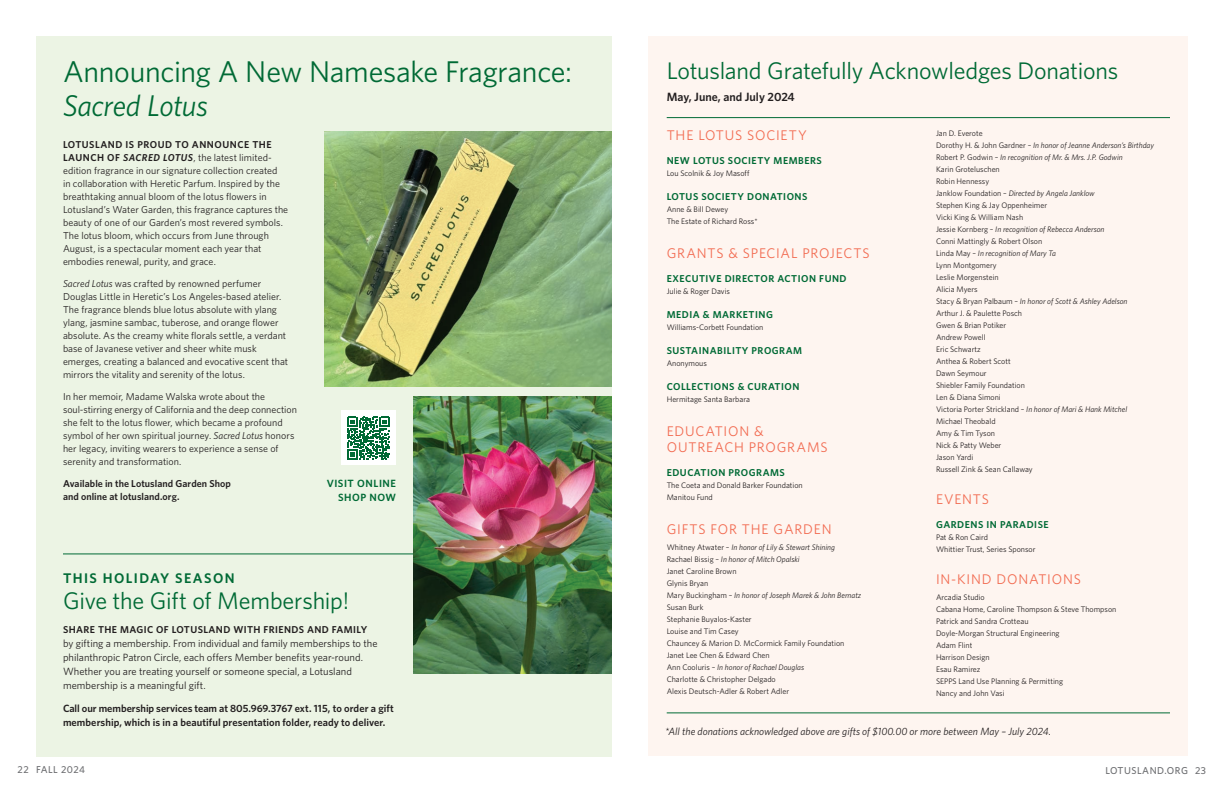
<style>
.page{position:relative;width:1224px;height:792px;background:#fff}
.page>*{position:absolute;margin:0;border:0;box-sizing:border-box;transform-origin:0 0}
.t1{font:30px "Whitney";letter-spacing:-.01em;color:#006a35}
.t2{font:italic 30px "Whitney";letter-spacing:-.015em;color:#006a35}
.t3{font:24px "Whitney";letter-spacing:-.01em;color:#006a35}
.t4{font:14px/16px "Whitney";letter-spacing:.055em;color:#f26b51}
.t5{font:600 14px "Whitney";letter-spacing:.1em;color:#006a35}
.t6{font:600 12px "Whitney";color:#231f20}
.t7{font:10.5px/14px "Whitney";color:#231f20}
.t8{font:600 10.5px/14px "Whitney";color:#231f20}
.t9{font:italic 10.5px "Whitney";color:#231f20}
.t10{font:600 10.5px/14px "Whitney";letter-spacing:.05em;color:#006a35;text-align:right}
.t11{font:10px/13px "Whitney";letter-spacing:.005em;color:#231f20}
.t12{font:600 10px "Whitney";letter-spacing:.05em;color:#006a35}
.t13{font:600 10px/13px "Whitney";letter-spacing:.01em;color:#231f20}
.t14{font:600 10px "Whitney";letter-spacing:.04em;color:#231f20}
.t15{font:500 10px "Whitney";letter-spacing:.05em;color:#6d6e71}
.t16{font:8px/12px "Whitney";color:#231f20}
.s1{font-style:italic}
.s2{font-weight:600}
.s3{font-weight:600;font-style:italic}
</style>
<div class="page">
<div style="left:648px;top:36px;width:540px;height:720px;background:#fef5f0"></div>
<div style="left:36px;top:36px;width:576px;height:721px;background:#ecf4e4"></div>
<hr style="left:667px;top:117px;width:503px;height:1px;background:#006a35">
<hr style="left:667px;top:713px;width:503px;height:1px;background:#006a35">
<img style="left:324px;top:132px;width:288px;height:255px">
<hr style="left:63px;top:554px;width:500px;height:1px;background:#006a35">
<div style="left:341px;top:411px;width:55px;height:54px;background:#fff"></div>
<svg style="left:347px;top:417px;width:43px;height:42px"></svg>
<img style="left:413px;top:397px;width:199px;height:277px">
<h1 class="t1" style="left:63px;top:58px;width:510px">Announcing A New Namesake Fragrance:</h1>
<h1 class="t2" style="left:63px;top:92px;width:146px">Sacred Lotus</h1>
<h2 class="t3" style="left:667px;top:59px;width:453px">Lotusland Gratefully Acknowledges Donations</h2>
<h3 class="t6" style="left:667px;top:92px;width:130px">May, June, and July 2024</h3>
<p class="t16" style="left:936px;top:128px;width:220px">Jan D. Everote<br>Dorothy H. &amp; John Gardner – <span class="s1">In honor of Jeanne Anderson’s Birthday<br></span>Robert P. Godwin – <span class="s1">In recognition of Mr. &amp; Mrs. J.P. Godwin<br></span>Karin Groteluschen<br>Robin Hennessy<br>Janklow Foundation – <span class="s1">Directed by Angela Janklow<br></span>Stephen King &amp; Jay Oppenheimer<br>Vicki King &amp; William Nash<br>Jessie Kornberg – <span class="s1">In recognition of Rebecca Anderson<br></span>Conni Mattingly &amp; Robert Olson<br>Linda May – <span class="s1">In recognition of Mary Ta<br></span>Lynn Montgomery<br>Leslie Morgenstein<br>Alicia Myers<br>Stacy &amp; Bryan Palbaum – <span class="s1">In honor of Scott &amp; Ashley Adelson<br></span>Arthur J. &amp; Paulette Posch<br>Gwen &amp; Brian Potiker<br>Andrew Powell<br>Eric Schwartz<br>Anthea &amp; Robert Scott<br>Dawn Seymour<br>Shiebler Family Foundation<br>Len &amp; Diana Simoni<br>Victoria Porter Strickland – <span class="s1">In honor of Mari &amp; Hank Mitchel<br></span>Michael Theobald<br>Amy &amp; Tim Tyson<br>Nick &amp; Patty Weber<br>Jason Yardi<br>Russell Zink &amp; Sean Callaway</p>
<h3 class="t4" style="left:936px;top:492px;width:54px">EVENTS</h3>
<p class="t12" style="left:936px;top:520px;width:114px">GARDENS IN PARADISE</p>
<p class="t16" style="left:936px;top:532px;width:101px">Pat &amp; Ron Caird<br>Whittier Trust, Series Sponsor</p>
<h3 class="t4" style="left:936px;top:572px;width:146px">IN-KIND DONATIONS</h3>
<p class="t16" style="left:936px;top:592px;width:182px">Arcadia Studio<br>Cabana Home, Caroline Thompson &amp; Steve Thompson<br>Patrick and Sandra Crotteau<br>Doyle-Morgan Structural Engineering<br>Adam Flint<br>Harrison Design<br>Esau Ramirez<br>SEPPS Land Use Planning &amp; Permitting<br>Nancy and John Vasi</p>
<h3 class="t4" style="left:667px;top:128px;width:142px">THE LOTUS SOCIETY</h3>
<p class="t12" style="left:667px;top:156px;width:157px">NEW LOTUS SOCIETY MEMBERS</p>
<p class="t16" style="left:667px;top:168px;width:84px">Lou Scolnik &amp; Joy Masoff</p>
<p class="t12" style="left:667px;top:192px;width:142px">LOTUS SOCIETY DONATIONS</p>
<p class="t16" style="left:667px;top:204px;width:92px">Anne &amp; Bill Dewey<br>The Estate of Richard Ross*</p>
<h3 class="t4" style="left:667px;top:246px;width:204px">GRANTS &amp; SPECIAL PROJECTS</h3>
<p class="t12" style="left:667px;top:274px;width:181px">EXECUTIVE DIRECTOR ACTION FUND</p>
<p class="t16" style="left:667px;top:286px;width:65px">Julie &amp; Roger Davis</p>
<p class="t12" style="left:667px;top:310px;width:108px">MEDIA &amp; MARKETING</p>
<p class="t16" style="left:667px;top:322px;width:98px">Williams-Corbett Foundation</p>
<p class="t12" style="left:667px;top:346px;width:137px">SUSTAINABILITY PROGRAM</p>
<p class="t16" style="left:667px;top:358px;width:42px">Anonymous</p>
<p class="t12" style="left:667px;top:382px;width:134px">COLLECTIONS &amp; CURATION</p>
<p class="t16" style="left:667px;top:394px;width:85px">Hermitage Santa Barbara</p>
<h3 class="t4" style="left:667px;top:424px;width:162px">EDUCATION &amp;<br>OUTREACH PROGRAMS</h3>
<p class="t12" style="left:667px;top:468px;width:120px">EDUCATION PROGRAMS</p>
<p class="t16" style="left:667px;top:480px;width:138px">The Coeta and Donald Barker Foundation<br>Manitou Fund</p>
<h3 class="t4" style="left:667px;top:522px;width:166px">GIFTS FOR THE GARDEN</h3>
<p class="t16" style="left:667px;top:542px;width:196px">Whitney Atwater – <span class="s1">In honor of Lily &amp; Stewart Shining<br></span>Rachael Bissig – <span class="s1">In honor of Mitch Opalski<br></span>Janet Caroline Brown<br>Glynis Bryan<br>Mary Buckingham – <span class="s1">In honor of Joseph Marek &amp; John Bernatz<br></span>Susan Burk<br>Stephanie Buyalos-Kaster<br>Louise and Tim Casey<br>Chauncey &amp; Marion D. McCormick Family Foundation<br>Janet Lee Chen &amp; Edward Chen<br>Ann Cooluris – <span class="s1">In honor of Rachael Douglas<br></span>Charlotte &amp; Christopher Delgado<br>Alexis Deutsch-Adler &amp; Robert Adler</p>
<p class="t11" style="left:63px;top:139px;width:227px"><span class="s2">LOTUSLAND IS PROUD TO ANNOUNCE THE LAUNCH OF</span> <span class="s3">SACRED LOTUS</span>, the latest limited&shy;edition fragrance in our signature collection created<br>in collaboration with Heretic Parfum. Inspired by the breathtaking annual bloom of the lotus flowers in Lotusland’s Water Garden, this fragrance captures the beauty of one of our Garden’s most revered symbols.<br>The lotus bloom, which occurs from June through August, is a spectacular moment each year that embodies renewal, purity, and grace.</p>
<p class="t11" style="left:63px;top:278px;width:227px"><span class="s1">Sacred Lotus</span> was crafted by renowned perfumer Douglas Little in Heretic’s Los Angeles-based atelier.<br>The fragrance blends blue lotus absolute with ylang ylang, jasmine sambac, tuberose, and orange flower absolute. As the creamy white florals settle, a verdant base of Javanese vetiver and sheer white musk emerges, creating a balanced and evocative scent that mirrors the vitality and serenity of the lotus.</p>
<p class="t11" style="left:63px;top:391px;width:235px">In her memoir, Madame Walska wrote about the soul-stirring energy of California and the deep connection she felt to the lotus flower, which became a profound symbol of her own spiritual journey. <span class="s1">Sacred Lotus</span> honors her legacy, inviting wearers to experience a sense of serenity and transformation.</p>
<p class="t13" style="left:63px;top:478px;width:170px">Available in the Lotusland Garden Shop and online at lotusland.org.</p>
<h3 class="t10" style="left:327px;top:477px;width:71px">VISIT ONLINE<br>SHOP NOW</h3>
<h3 class="t5" style="left:63px;top:572px;width:173px">THIS HOLIDAY SEASON</h3>
<h2 class="t3" style="left:63px;top:590px;width:288px">Give the Gift of Membership!</h2>
<p class="t14" style="left:63px;top:625px;width:306px">SHARE THE MAGIC OF LOTUSLAND WITH FRIENDS AND FAMILY</p>
<p class="t7" style="left:63px;top:637px;width:316px">by gifting a membership. From individual and family memberships to the philanthropic Patron Circle, each offers Member benefits year-round.<br>Whether you are treating yourself or someone special, a Lotusland membership is a meaningful gift.</p>
<h3 class="t8" style="left:63px;top:702px;width:332px">Call our membership services team at 805.969.3767 ext. 115, to order a gift membership, which is in a beautiful presentation folder, ready to deliver.</h3>
<p class="t15" style="left:18px;top:765px;width:69px">22 FALL 2024</p>
<p class="t15" style="left:1105px;top:766px;width:102px">LOTUSLAND.ORG 23</p>
<h3 class="t9" style="left:665px;top:726px;width:387px">*All the donations acknowledged above are gifts of $100.00 or more between May – July 2024.</h3>
</div>
